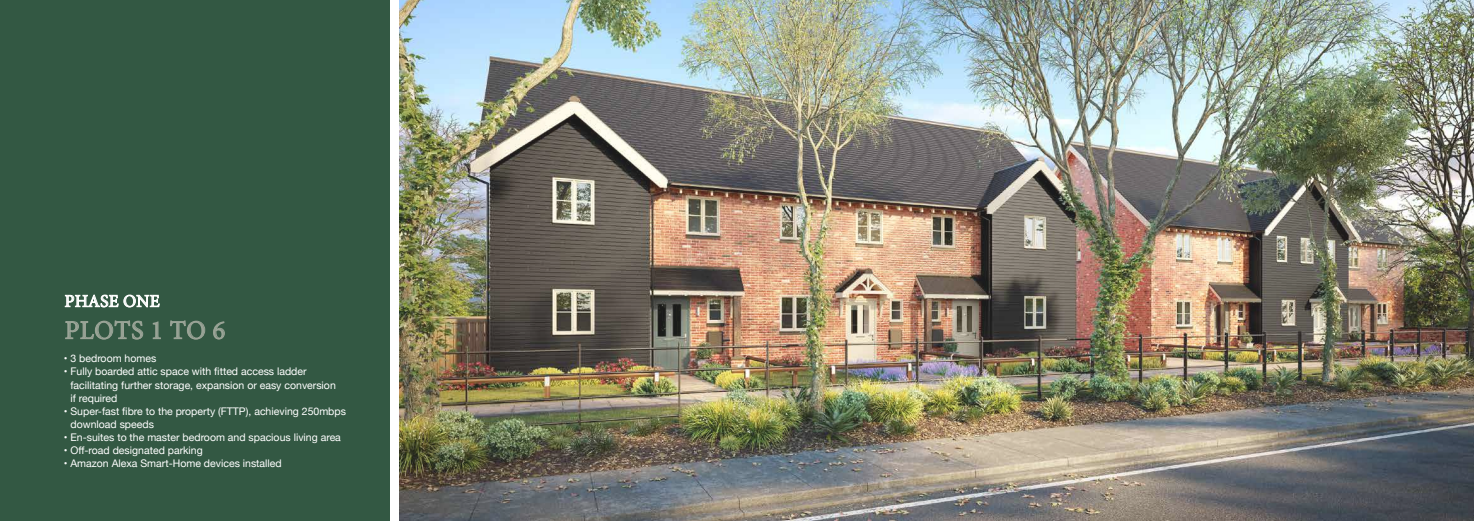
<style>
.page{position:relative;width:1474px;height:521px;background:#fff}
.page>*{position:absolute;margin:0;border:0;box-sizing:border-box;transform-origin:0 0}
.t1{font:26.25px "Minion Pro";letter-spacing:.015em;color:#9aa497}
.t2{font:17.5px "Minion Pro";letter-spacing:.015em;color:#fff}
.t3{font:10.5px/13.1px "Helvetica Neue";color:#fff}
</style>
<div class="page">
<div style="left:0;top:0;width:390px;height:521px;background:#335843"></div>
<svg style="left:65px;top:295px;width:95px;height:12px"></svg>
<svg style="left:65px;top:320px;width:78px;height:19px"></svg>
<svg style="left:153px;top:321px;width:8px;height:18px"></svg>
<svg style="left:170px;top:320px;width:35px;height:19px"></svg>
<svg style="left:213px;top:321px;width:12px;height:18px"></svg>
<img style="left:399px;top:0;width:1074px;height:521px">
<h2 class="t2" style="left:65px;top:289px;width:97px">PHASE ONE</h2>
<h1 class="t1" style="left:65px;top:313px;width:162px">PLOTS 1 TO 6</h1>
<p class="t3" style="left:64px;top:353px;width:94px">• 3 bedroom homes</p>
<p class="t3" style="left:70px;top:366px;width:267px;text-indent:-7px">• Fully boarded attic space with fitted access ladder facilitating further storage, expansion or easy conversion if required</p>
<p class="t3" style="left:70px;top:405px;width:277px;text-indent:-7px">• Super-fast fibre to the property (FTTP), achieving 250mbps download speeds</p>
<p class="t3" style="left:64px;top:431px;width:278px">• En-suites to the master bedroom and spacious living area</p>
<p class="t3" style="left:64px;top:444px;width:140px">• Off-road designated parking</p>
<p class="t3" style="left:64px;top:458px;width:219px">• Amazon Alexa Smart-Home devices installed</p>
</div>
